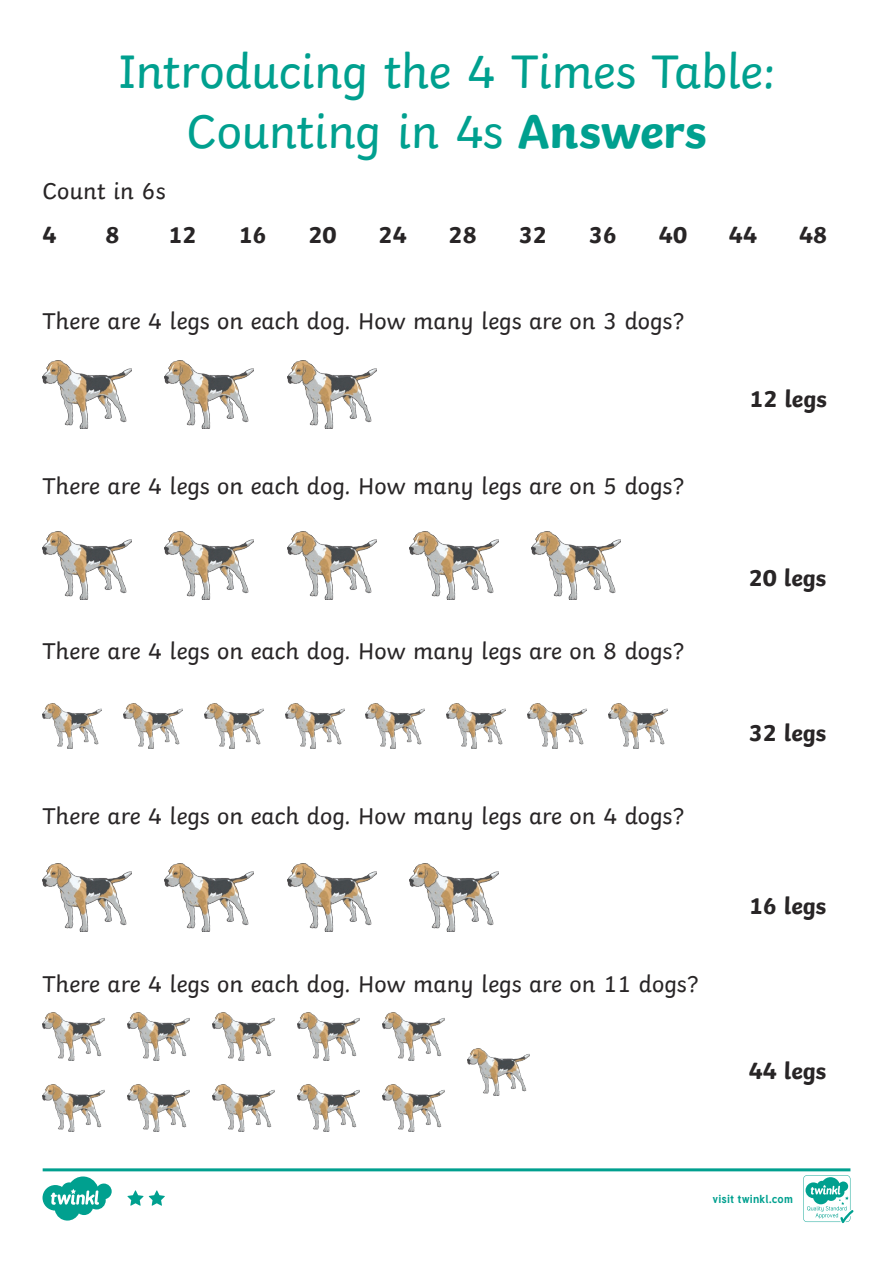
<style>
.page{position:relative;width:893px;height:1263px;background:#fff}
.page>*{position:absolute;margin:0;border:0;box-sizing:border-box;transform-origin:0 0}
.Heading_1{font:49.5px/59.4px "Twinkl";letter-spacing:-.015em;color:#00a08f;text-align:center}
.KS1_Body_Copy{font:24px "Twinkl";color:#282526}
.Heading_3{font:700 24px "Twinkl";color:#282526}
.KS1_Body_Copy-2{font:700 24px "Twinkl";color:#282526}
.t1{font:700 11.4px "Tuffy";letter-spacing:.015em;color:#00a08f}
.s1{font-weight:700}
</style>
<div class="page">
<img style="left:43px;top:361px;width:89px;height:68px">
<img style="left:43px;top:531px;width:89px;height:69px">
<img style="left:43px;top:863px;width:89px;height:68px">
<img style="left:43px;top:704px;width:58px;height:45px">
<img style="left:43px;top:1013px;width:62px;height:47px">
<img style="left:43px;top:1084px;width:62px;height:48px">
<img style="left:366px;top:704px;width:59px;height:45px">
<img style="left:383px;top:1013px;width:62px;height:47px">
<img style="left:383px;top:1084px;width:62px;height:48px">
<img style="left:468px;top:1048px;width:62px;height:47px">
<img style="left:165px;top:361px;width:89px;height:68px">
<img style="left:165px;top:531px;width:89px;height:69px">
<img style="left:165px;top:863px;width:89px;height:68px">
<img style="left:123px;top:704px;width:59px;height:45px">
<img style="left:128px;top:1013px;width:62px;height:47px">
<img style="left:128px;top:1084px;width:62px;height:48px">
<img style="left:447px;top:704px;width:59px;height:45px">
<img style="left:409px;top:531px;width:89px;height:69px">
<img style="left:409px;top:863px;width:89px;height:68px">
<img style="left:285px;top:704px;width:59px;height:45px">
<img style="left:298px;top:1013px;width:62px;height:47px">
<img style="left:298px;top:1084px;width:62px;height:48px">
<img style="left:608px;top:704px;width:59px;height:45px">
<img style="left:287px;top:361px;width:89px;height:68px">
<img style="left:287px;top:531px;width:89px;height:69px">
<img style="left:287px;top:863px;width:89px;height:68px">
<img style="left:204px;top:704px;width:59px;height:45px">
<img style="left:213px;top:1013px;width:62px;height:47px">
<img style="left:213px;top:1084px;width:62px;height:48px">
<img style="left:528px;top:704px;width:58px;height:45px">
<img style="left:531px;top:531px;width:90px;height:69px">
<svg style="left:43px;top:1168px;width:810px;height:55px"></svg>
<p class="Heading_1" style="left:118px;top:37px;width:659px">Introducing the 4 Times Table:<br>Counting in 4s <span class="s1">Answers</span></p>
<p class="KS1_Body_Copy" style="left:43px;top:173px;width:125px">Count in 6s</p>
<p class="KS1_Body_Copy-2" style="left:43px;top:215px;width:16px">4</p>
<p class="KS1_Body_Copy-2" style="left:105px;top:215px;width:16px">8</p>
<p class="KS1_Body_Copy-2" style="left:168px;top:215px;width:30px">12</p>
<p class="KS1_Body_Copy-2" style="left:238px;top:215px;width:30px">16</p>
<p class="KS1_Body_Copy-2" style="left:308px;top:215px;width:30px">20</p>
<p class="KS1_Body_Copy-2" style="left:379px;top:215px;width:30px">24</p>
<p class="KS1_Body_Copy-2" style="left:449px;top:215px;width:30px">28</p>
<p class="KS1_Body_Copy-2" style="left:519px;top:215px;width:30px">32</p>
<p class="KS1_Body_Copy-2" style="left:589px;top:215px;width:30px">36</p>
<p class="KS1_Body_Copy-2" style="left:659px;top:215px;width:30px">40</p>
<p class="KS1_Body_Copy-2" style="left:729px;top:215px;width:30px">44</p>
<p class="KS1_Body_Copy-2" style="left:799px;top:215px;width:30px">48</p>
<p class="KS1_Body_Copy" style="left:43px;top:302px;width:643px">There are 4 legs on each dog. How many legs are on 3 dogs?</p>
<p class="KS1_Body_Copy" style="left:43px;top:467px;width:643px">There are 4 legs on each dog. How many legs are on 5 dogs?</p>
<p class="KS1_Body_Copy" style="left:43px;top:632px;width:643px">There are 4 legs on each dog. How many legs are on 8 dogs?</p>
<p class="KS1_Body_Copy" style="left:43px;top:797px;width:643px">There are 4 legs on each dog. How many legs are on 4 dogs?</p>
<p class="KS1_Body_Copy" style="left:43px;top:965px;width:657px">There are 4 legs on each dog. How many legs are on 11 dogs?</p>
<p class="Heading_3" style="left:749px;top:379px;width:79px">12 legs</p>
<p class="Heading_3" style="left:749px;top:558px;width:79px">20 legs</p>
<p class="Heading_3" style="left:749px;top:713px;width:79px">32 legs</p>
<p class="Heading_3" style="left:749px;top:886px;width:79px">16 legs</p>
<p class="Heading_3" style="left:749px;top:1051px;width:79px">44 legs</p>
<p class="t1" style="left:712px;top:1190px;width:82px">visit twinkl.com</p>
</div>
